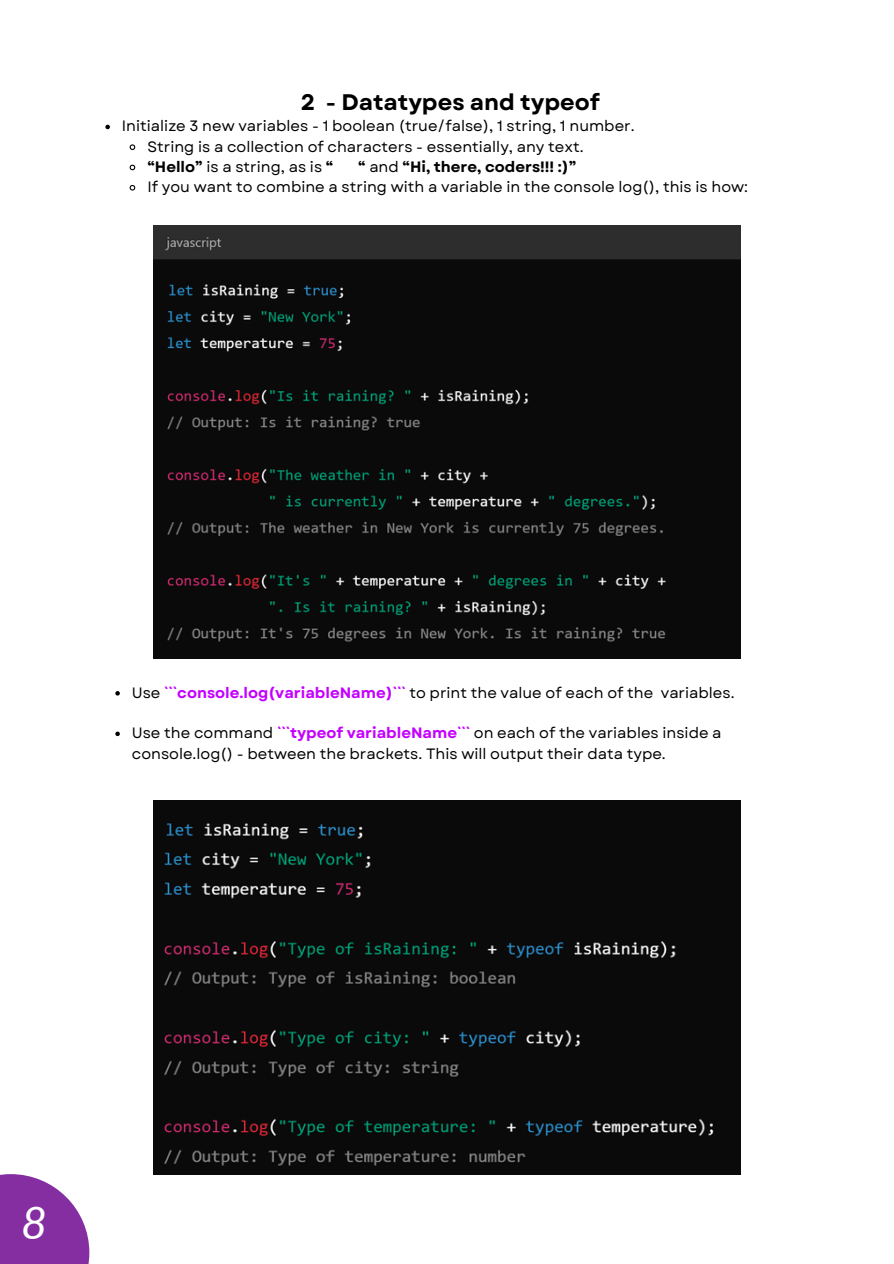
<style>
.page{position:relative;width:894px;height:1264px;background:#fff}
.page>*{position:absolute;margin:0;border:0;box-sizing:border-box;transform-origin:0 0}
.t1{font:italic 45px "Lato";color:#fff}
.t2{font:700 22.5px "Garet";color:#000}
.t3{font:15px/20.2px "Garet";color:#000}
.t4{font:700 15px "Garet";color:#000}
.s1{font-weight:700}
.s2{font-weight:400}
.s3{font-weight:700;color:#c400ff}
</style>
<div class="page">
<img style="left:154px;top:225px;width:586px;height:433px">
<img style="left:154px;top:800px;width:586px;height:374px">
<svg style="left:105px;top:125px;width:5px;height:4px"></svg>
<svg style="left:129px;top:144px;width:7px;height:6px"></svg>
<svg style="left:129px;top:164px;width:7px;height:7px"></svg>
<svg style="left:129px;top:184px;width:7px;height:7px"></svg>
<svg style="left:115px;top:691px;width:5px;height:4px"></svg>
<svg style="left:115px;top:731px;width:5px;height:5px"></svg>
<svg style="left:0;top:1174px;width:89px;height:89px;fill:#842ea2"></svg>
<p class="t2" style="left:301px;top:86px;width:300px">2 - Datatypes and typeof</p>
<p class="t3" style="left:122px;top:116px;width:514px">Initialize 3 new variables - 1 boolean (true/false), 1 string, 1 number.</p>
<p class="t3" style="left:147px;top:136px;width:437px">String is a collection of characters - essentially, any text.</p>
<p class="t3" style="left:147px;top:157px;width:187px"><span class="s1">“Hello”</span> is a string, as is <span class="s1">“</span></p>
<p class="t4" style="left:358px;top:156px;width:219px">“ <span class="s2">and</span> “Hi, there, coders!!! :)”</p>
<p class="t3" style="left:147px;top:177px;width:602px">If you want to combine a string with a variable in the console log(), this is how:</p>
<p class="t3" style="left:132px;top:682px;width:604px">Use <span class="s3">```console.log(variableName)```</span> to print the value of each of the variables.</p>
<p class="t3" style="left:132px;top:723px;width:591px">Use the command <span class="s3">```typeof variableName```</span> on each of the variables inside a console.log() - between the brackets. This will output their data type.</p>
<p class="t1" style="left:21px;top:1194px;width:28px">8</p>
</div>
